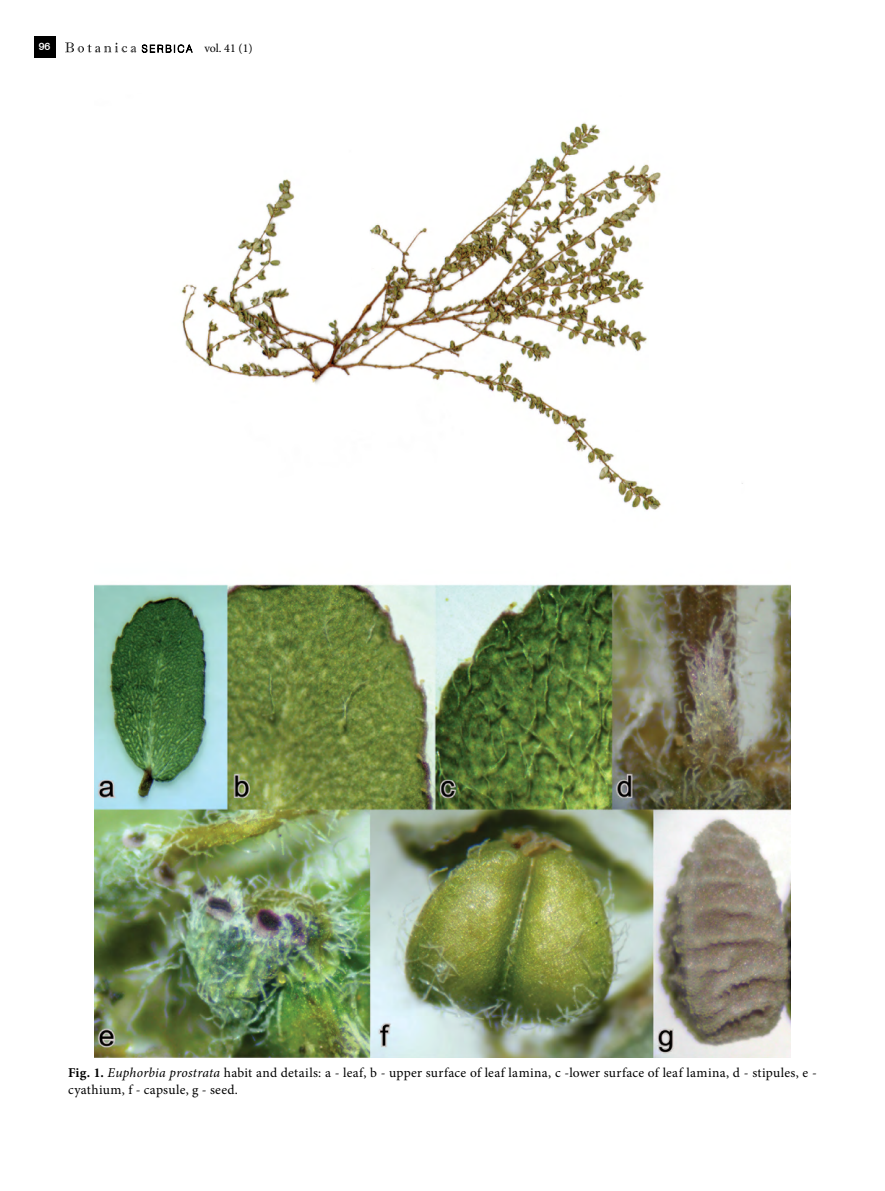
<style>
.page{position:relative;width:885px;height:1191px;background:#fff}
.page>*{position:absolute;margin:0;border:0;box-sizing:border-box;transform-origin:0 0}
.t1{font:13.5px/16.5px "Minion Pro";letter-spacing:.01em;color:#000}
.t2{font:12px "Minion Pro";color:#000}
.t3{font:500 10.5px "Swiss 721 BT";color:#fff}
.s1{font-weight:700}
.s2{font-style:italic}
</style>
<div class="page">
<svg style="left:142px;top:44px;width:51px;height:9px"></svg>
<svg style="left:65px;top:43px;width:71px;height:9px"></svg>
<div style="left:34px;top:37px;width:21px;height:21px;background:#000"></div>
<img style="left:95px;top:122px;width:694px;height:935px">
<p class="t3" style="left:39px;top:40px;width:13px">96</p>
<p class="t2" style="left:204px;top:40px;width:50px">vol. 41 (1)</p>
<p class="t1" style="left:68px;top:1065px;width:750px"><span class="s1">Fig. 1.</span> <span class="s2">Euphorbia prostrata</span> habit and details: a - leaf, b - upper surface of leaf lamina, c -lower surface of leaf lamina, d - stipules, e - cyathium, f - capsule, g - seed.</p>
</div>
